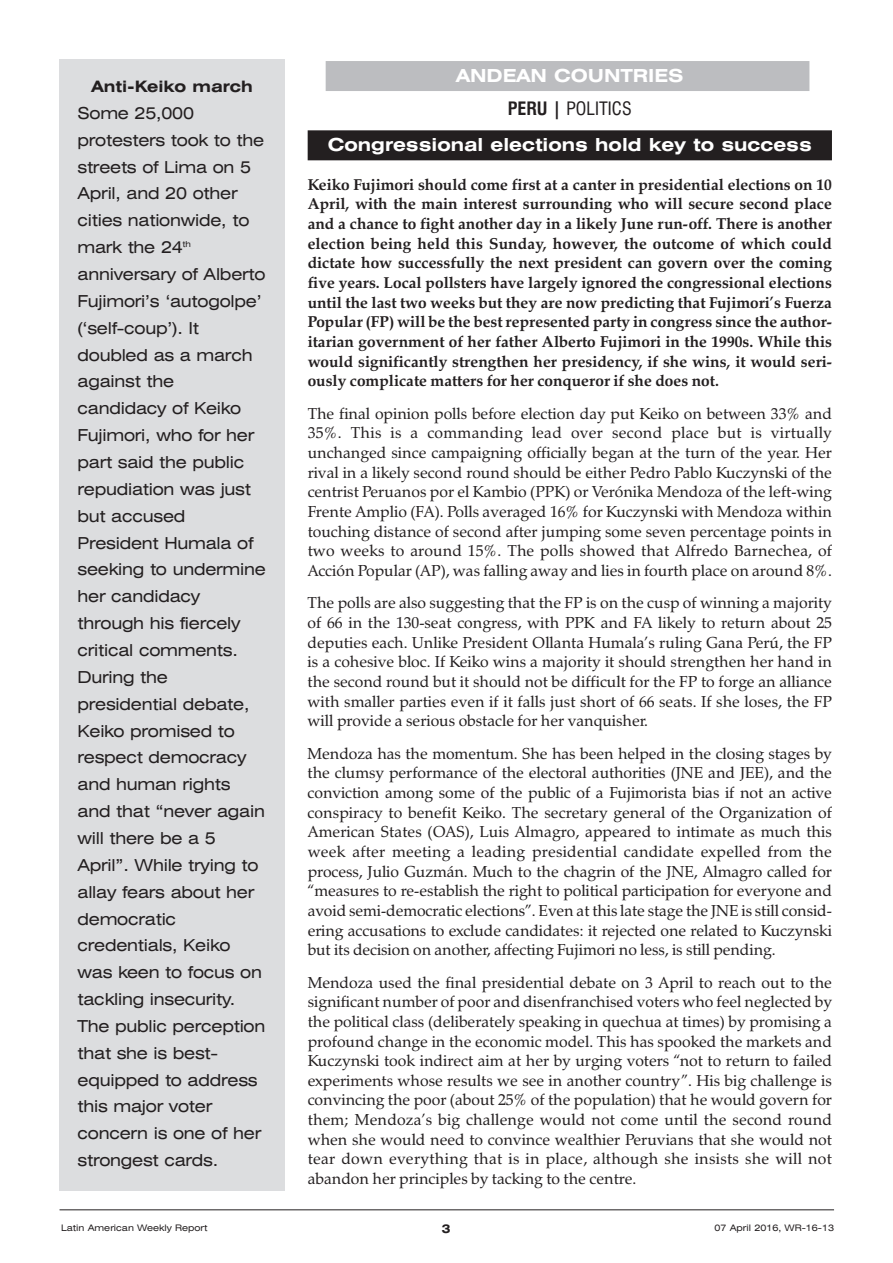
<style>
.page{position:relative;width:893px;height:1263px;background:#fff}
.page>*{position:absolute;margin:0;border:0;box-sizing:border-box;transform-origin:0 0}
.t1{font:700 expanded 18px/33.2px "Swiss 721 BT";color:#fff;text-align:center}
.t2{font:expanded 16.5px/26.8px "Swiss 721 BT";letter-spacing:-.015em;color:#231f20}
.t3{font:15.75px/19.6px "Zapf Calligraphic 801 BT";color:#231f20;text-align:justify}
.t4{font:700 15.75px/19.6px "Zapf Calligraphic 801 BT";color:#231f20;text-align:justify}
.t5{font:700 expanded 15.75px "Swiss 721 BT";color:#231f20}
.t6{font:700 expanded 12px "Swiss 721 BT";color:#231f20}
.t7{font:expanded 9px "Swiss 721 BT";color:#231f20}
.s1{font-stretch:condensed;color:#231f20}
.s2{font-weight:400;font-stretch:condensed;color:#231f20}
</style>
<div class="page">
<div style="left:326px;top:61px;width:483px;height:30px;background:#bcbdc0"></div>
<div style="left:308px;top:130px;width:524px;height:30px;background:#231f20"></div>
<div style="left:60px;top:60px;width:225px;height:1131px;background:#dcdddf"></div>
<hr style="left:60px;top:1209px;width:774px;height:1px;background:#231f20">
<p class="t5" style="left:92px;top:77px;width:163px">Anti-Keiko march</p>
<p class="t2" style="left:78px;top:100px;width:190px">Some 25,000 protesters took to the streets of Lima on 5<br>April, and 20 other cities nationwide, to mark the 24<sup>th </sup>anniversary of Alberto<br>Fujimori’s ‘autogolpe’ (‘self-coup’). It doubled as a march against the candidacy of Keiko<br>Fujimori, who for her part said the public repudiation was just but accused<br>President Humala of seeking to undermine her candidacy through his fiercely critical comments.<br>During the presidential debate,<br>Keiko promised to respect democracy and human rights and that “never again will there be a 5<br>April”. While trying to allay fears about her democratic credentials, Keiko was keen to focus on tackling insecurity.<br>The public perception that she is best&shy;equipped to address this major voter concern is one of her strongest cards.</p>
<p class="t1" style="left:456px;top:59px;width:229px">ANDEAN COUNTRIES<br><span class="s1">PERU |</span> <span class="s2">POLITICS</span></p>
<p class="t1" style="left:328px;top:129px;width:486px">Congressional elections hold key to success</p>
<p class="t4" style="left:308px;top:174px;width:526px">Keiko Fujimori should come first at a canter in presidential elections on 10<br>April, with the main interest surrounding who will secure second place and a chance to fight another day in a likely June run-off. There is another election being held this Sunday, however, the outcome of which could dictate how successfully the next president can govern over the coming five years. Local pollsters have largely ignored the congressional elections until the last two weeks but they are now predicting that Fujimori’s Fuerza Popular (FP) will be the best represented party in congress since the author&shy;itarian government of her father Alberto Fujimori in the 1990s. While this would significantly strengthen her presidency, if she wins, it would seri&shy;ously complicate matters for her conqueror if she does not.</p>
<p class="t3" style="left:308px;top:403px;width:526px">The final opinion polls before election day put Keiko on between 33% and 35%. This is a commanding lead over second place but is virtually unchanged since campaigning officially began at the turn of the year. Her rival in a likely second round should be either Pedro Pablo Kuczynski of the centrist Peruanos por el Kambio (PPK) or Verónika Mendoza of the left-wing Frente Amplio (FA). Polls averaged 16% for Kuczynski with Mendoza within touching distance of second after jumping some seven percentage points in two weeks to around 15%. The polls showed that Alfredo Barnechea, of Acción Popular (AP), was falling away and lies in fourth place on around 8%.</p>
<p class="t3" style="left:308px;top:593px;width:526px">The polls are also suggesting that the FP is on the cusp of winning a majority of 66 in the 130-seat congress, with PPK and FA likely to return about 25 deputies each. Unlike President Ollanta Humala’s ruling Gana Perú, the FP is a cohesive bloc. If Keiko wins a majority it should strengthen her hand in the second round but it should not be difficult for the FP to forge an alliance with smaller parties even if it falls just short of 66 seats. If she loses, the FP will provide a serious obstacle for her vanquisher.</p>
<p class="t3" style="left:308px;top:743px;width:526px">Mendoza has the momentum. She has been helped in the closing stages by the clumsy performance of the electoral authorities (JNE and JEE), and the conviction among some of the public of a Fujimorista bias if not an active conspiracy to benefit Keiko. The secretary general of the Organization of American States (OAS), Luis Almagro, appeared to intimate as much this week after meeting a leading presidential candidate expelled from the process, Julio Guzmán. Much to the chagrin of the JNE, Almagro called for “measures to re-establish the right to political participation for everyone and avoid semi-democratic elections”. Even at this late stage the JNE is still consid&shy;ering accusations to exclude candidates: it rejected one related to Kuczynski but its decision on another, affecting Fujimori no less, is still pending.</p>
<p class="t3" style="left:308px;top:972px;width:526px">Mendoza used the final presidential debate on 3 April to reach out to the significant number of poor and disenfranchised voters who feel neglected by the political class (deliberately speaking in quechua at times) by promising a profound change in the economic model. This has spooked the markets and Kuczynski took indirect aim at her by urging voters “not to return to failed experiments whose results we see in another country”. His big challenge is convincing the poor (about 25% of the population) that he would govern for them; Mendoza’s big challenge would not come until the second round when she would need to convince wealthier Peruvians that she would not tear down everything that is in place, although she insists she will not abandon her principles by tacking to the centre.</p>
<p class="t7" style="left:61px;top:1223px;width:148px">Latin American Weekly Report</p>
<p class="t6" style="left:442px;top:1221px;width:10px">3</p>
<p class="t7" style="left:714px;top:1223px;width:121px">07 April 2016, WR-16-13</p>
</div>
